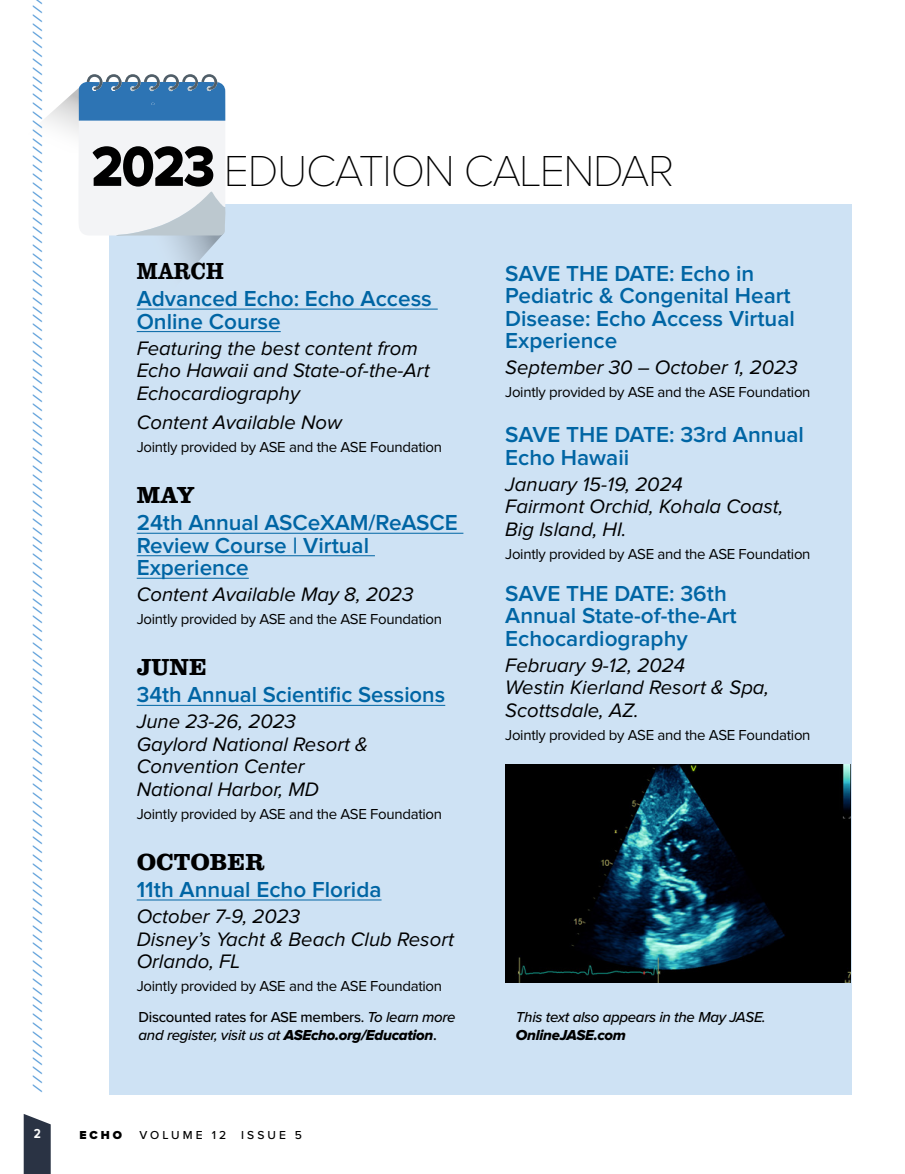
<style>
.page{position:relative;width:905px;height:1174px;background:#fff}
.page>*{position:absolute;margin:0;border:0;box-sizing:border-box;transform-origin:0 0}
.t1{font:100 45px "Proxima Nova";letter-spacing:-.03em;color:#000}
.t2{font:700 24px "Clarendon URW";color:#000}
.t3{font:500 24px "Clarendon URW Ext Nar";color:#000}
.t4{font:600 22.5px/22.5px "Proxima Nova";color:#0065a4}
.t5{font:italic 20.25px/22.5px "Proxima Nova";color:#000}
.t6{font:15px "Proxima Nova";letter-spacing:-.02em;color:#000}
.t7{font:italic 500 15px/18px "Proxima Nova";letter-spacing:-.02em;color:#000}
.t8{font:15px "Proxima Nova Extrabld It";letter-spacing:-.02em;color:#000}
.t9{font:700 13.5px "Proxima Nova Cond";color:#fff}
.t10{font:12.75px "Minion Pro";color:#5b9ed9;scale:2.1 1}
.t11{font:500 12px "Proxima Nova";letter-spacing:.25em;color:#000}
.t12{font:900 12px "Proxima Nova";color:#000}
.s1{font-family:"Proxima Nova Extrabld";font-weight:400;font-size:58.5px}
.s2{font-style:normal}
.s3{font-family:"Proxima Nova Extrabld It";font-weight:400;font-style:normal}
.s4{font-weight:600;font-style:normal}
</style>
<div class="page">
<div style="left:109px;top:205px;width:742px;height:890px;background:#cee2f4"></div>
<svg style="left:44px;top:74px;width:182px;height:201px"></svg>
<svg style="left:24px;top:1114px;width:27px;height:60px;background:#3e4655"></svg>
<hr style="left:137px;top:309px;width:301px;height:1px;background:#0065a4">
<hr style="left:137px;top:331px;width:144px;height:1px;background:#0065a4">
<hr style="left:137px;top:533px;width:326px;height:1px;background:#0065a4">
<hr style="left:137px;top:555px;width:238px;height:1px;background:#0065a4">
<hr style="left:137px;top:578px;width:112px;height:1px;background:#0065a4">
<hr style="left:137px;top:705px;width:308px;height:1px;background:#0065a4">
<hr style="left:137px;top:900px;width:244px;height:1px;background:#0065a4">
<img style="left:505px;top:764px;width:346px;height:218px">
<p class="t10" style="left:29px;top:1093px;width:525px;rotate:-90deg">////////////////////////////////////////////////////////////////////////////////////////////////////////////////////////////</p>
<p class="t9" style="left:34px;top:1126px;width:9px">2</p>
<p class="t12" style="left:79px;top:1128px;width:44px">ECHO</p>
<p class="t11" style="left:139px;top:1126px;width:88px">VOLUME 12</p>
<p class="t11" style="left:241px;top:1126px;width:62px">ISSUE 5</p>
<h1 class="t1" style="left:91px;top:150px;width:584px"><span class="s1">2023</span> EDUCATION CALENDAR</h1>
<p class="t3" style="left:137px;top:257px;width:88px">MARCH</p>
<p class="t4" style="left:137px;top:288px;width:297px">Advanced Echo: Echo Access<br>Online Course</p>
<p class="t5" style="left:137px;top:337px;width:294px">Featuring the best content from<br>Echo Hawaii and State-of-the-Art<br>Echocardiography</p>
<p class="t5" style="left:137px;top:412px;width:207px">Content Available Now</p>
<p class="t6" style="left:137px;top:440px;width:307px">Jointly provided by ASE and the ASE Foundation</p>
<p class="t2" style="left:137px;top:477px;width:60px">MAY</p>
<p class="t4" style="left:137px;top:512px;width:322px">24th Annual ASCeXAM/ReASCE<br>Review Course | Virtual<br>Experience</p>
<p class="t5" style="left:137px;top:584px;width:278px">Content Available May 8, 2023</p>
<p class="t6" style="left:137px;top:612px;width:307px">Jointly provided by ASE and the ASE Foundation</p>
<p class="t2" style="left:137px;top:650px;width:72px">JUNE</p>
<p class="t4" style="left:137px;top:685px;width:310px">34th Annual Scientific Sessions</p>
<p class="t5" style="left:137px;top:711px;width:233px">June 23-26, 2023<br>Gaylord National Resort &amp;<br>Convention Center<br>National Harbor, MD</p>
<p class="t6" style="left:137px;top:807px;width:307px">Jointly provided by ASE and the ASE Foundation</p>
<p class="t2" style="left:137px;top:844px;width:129px">OCTOBER</p>
<p class="t4" style="left:137px;top:879px;width:246px">11th Annual Echo Florida</p>
<p class="t5" style="left:137px;top:906px;width:319px">October 7-9, 2023<br>Disney’s Yacht &amp; Beach Club Resort<br>Orlando, FL</p>
<p class="t6" style="left:137px;top:979px;width:307px">Jointly provided by ASE and the ASE Foundation</p>
<p class="t4" style="left:505px;top:263px;width:291px">SAVE THE DATE: Echo in<br>Pediatric &amp; Congenital Heart<br>Disease: Echo Access Virtual<br>Experience</p>
<p class="t5" style="left:505px;top:357px;width:294px">September 30 – October 1, 2023</p>
<p class="t6" style="left:505px;top:385px;width:307px">Jointly provided by ASE and the ASE Foundation</p>
<p class="t4" style="left:505px;top:425px;width:300px">SAVE THE DATE: 33rd Annual<br>Echo Hawaii</p>
<p class="t5" style="left:505px;top:474px;width:280px">January 15-19, 2024<br>Fairmont Orchid, Kohala Coast,<br>Big Island, HI.</p>
<p class="t6" style="left:505px;top:547px;width:307px">Jointly provided by ASE and the ASE Foundation</p>
<p class="t4" style="left:505px;top:583px;width:233px">SAVE THE DATE: 36th<br>Annual State-of-the-Art<br>Echocardiography</p>
<p class="t5" style="left:505px;top:655px;width:265px">February 9-12, 2024<br>Westin Kierland Resort &amp; Spa,<br>Scottsdale, AZ.</p>
<p class="t6" style="left:505px;top:728px;width:307px">Jointly provided by ASE and the ASE Foundation</p>
<p class="t7" style="left:139px;top:1008px;width:318px"><span class="s2">Discounted rates for ASE members.</span> To learn more and register, visit us at <span class="s3">ASEcho.org/Education</span><span class="s4">.</span></p>
<p class="t7" style="left:516px;top:1008px;width:251px">This text also appears in the May JASE.</p>
<p class="t8" style="left:516px;top:1028px;width:112px">OnlineJASE.com</p>
</div>
